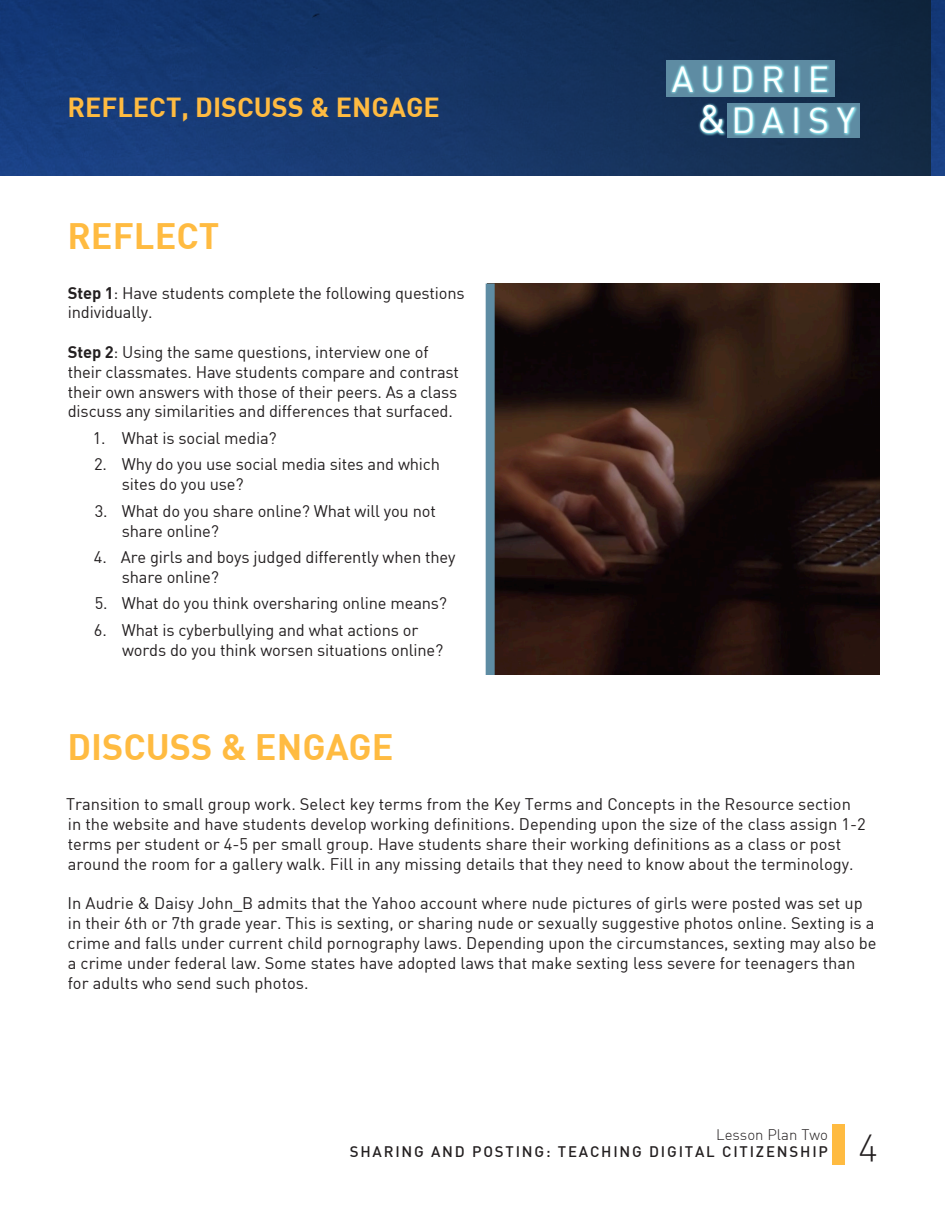
<style>
.page{position:relative;width:945px;height:1215px;background:#fff}
.page>*{position:absolute;margin:0;border:0;box-sizing:border-box;transform-origin:0 0}
.t1{font:36px "DIN Bold";color:#ffbb41}
.t2{font:36px "DIN Light Alternate";color:#231f20}
.t3{font:35.4px/41.5px "DIN";letter-spacing:.2em;color:#fff}
.Header_Title{font:27px "DIN Bold";color:#ffbb41}
.Exercises{font:16.5px/19.8px "DIN";color:#231f20}
.t4{font:500 15px "DIN";letter-spacing:.12em;color:#231f20}
.t5{font:15px "DIN Light Alternate";color:#231f20}
.s1{font-family:"DIN Bold"}
.s2{font-size:39.3px}
</style>
<div class="page">
<img style="left:0;top:0;width:932px;height:176px">
<div style="left:932px;top:0;width:13px;height:176px;background:#153b7b"></div>
<div style="left:666px;top:61px;width:169px;height:36px;background:#5e8ca3"></div>
<div style="left:728px;top:103px;width:132px;height:35px;background:#5e8ca3"></div>
<svg style="left:670px;top:64px;width:188px;height:72px"></svg>
<div style="left:832px;top:1124px;width:13px;height:40px;background:#ffbb41"></div>
<img style="left:495px;top:284px;width:384px;height:391px">
<div style="left:486px;top:284px;width:9px;height:391px;background:#5e8ca3"></div>
<p class="Header_Title" style="left:68px;top:90px;width:374px">REFLECT, DISCUSS &amp; ENGAGE</p>
<p class="t1" style="left:67px;top:212px;width:153px">REFLECT</p>
<p class="Exercises" style="left:68px;top:282px;width:398px"><span class="s1">Step 1</span>: Have students complete the following questions individually.</p>
<p class="Exercises" style="left:68px;top:342px;width:393px"><span class="s1">Step 2</span>: Using the same questions, interview one of their classmates. Have students compare and contrast their own answers with those of their peers. As a class discuss any similarities and differences that surfaced.</p>
<p class="Exercises" style="left:93px;top:428px;width:186px">1. What is social media?</p>
<p class="Exercises" style="left:122px;top:454px;width:320px;text-indent:-28px">2. Why do you use social media sites and which sites do you use?</p>
<p class="Exercises" style="left:122px;top:501px;width:316px;text-indent:-27px">3. What do you share online? What will you not share online?</p>
<p class="Exercises" style="left:122px;top:547px;width:335px;text-indent:-28px">4. Are girls and boys judged differently when they share online?</p>
<p class="Exercises" style="left:95px;top:593px;width:354px">5. What do you think oversharing online means?</p>
<p class="Exercises" style="left:122px;top:620px;width:323px;text-indent:-28px">6. What is cyberbullying and what actions or words do you think worsen situations online?</p>
<p class="t1" style="left:67px;top:724px;width:328px">DISCUSS &amp; ENGAGE</p>
<h2 class="t3" style="left:698px;top:57px;width:159px;text-indent:-26px">AUDRIE <span class="s2">&amp;</span> DAISY</h2>
<p class="Exercises" style="left:66px;top:794px;width:801px">Transition to small group work. Select key terms from the Key Terms and Concepts in the Resource section in the website and have students develop working definitions. Depending upon the size of the class assign 1-2 terms per student or 4-5 per small group. Have students share their working definitions as a class or post around the room for a gallery walk. Fill in any missing details that they need to know about the terminology.</p>
<p class="Exercises" style="left:68px;top:893px;width:811px">In Audrie &amp; Daisy John_B admits that the Yahoo account where nude pictures of girls were posted was set up in their 6th or 7th grade year. This is sexting, or sharing nude or sexually suggestive photos online. Sexting is a crime and falls under current child pornography laws. Depending upon the circumstances, sexting may also be a crime under federal law. Some states have adopted laws that make sexting less severe for teenagers than for adults who send such photos.</p>
<p class="t5" style="left:716px;top:1125px;width:113px">Lesson Plan Two</p>
<p class="t4" style="left:350px;top:1142px;width:480px">SHARING AND POSTING: TEACHING DIGITAL CITIZENSHIP</p>
<h1 class="t2" style="left:859px;top:1121px;width:20px">4</h1>
</div>
